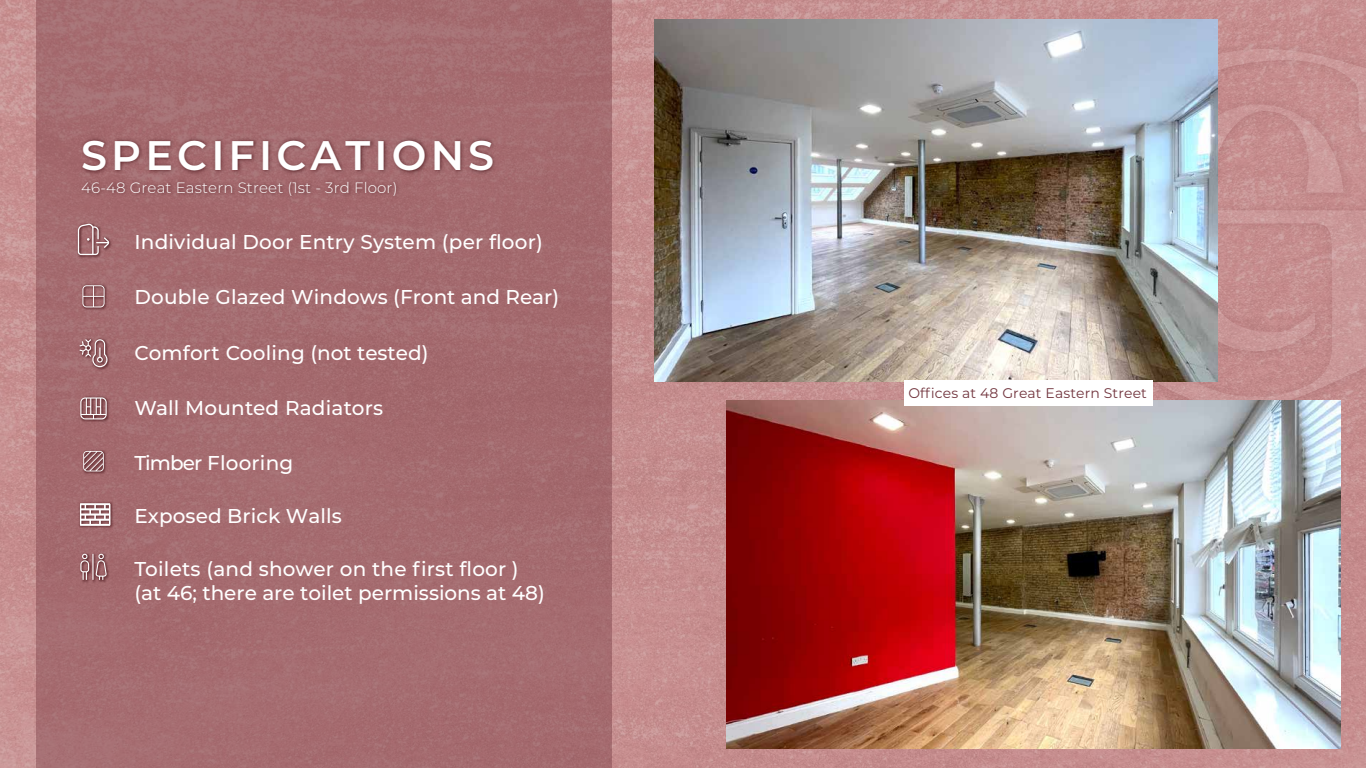
<style>
.page{position:relative;width:1366px;height:768px;background:#c49191}
.page>*{position:absolute;margin:0;border:0;box-sizing:border-box;transform-origin:0 0}
.t1{font:600 41.3px "Montserrat";letter-spacing:.1em;color:#fff}
.t2{font:500 20px/24px "Montserrat";letter-spacing:.005em;color:#fff}
.t3{font:300 15px "Montserrat";letter-spacing:.01em;color:#fff}
.t4{font:14px "Montserrat";letter-spacing:.01em;color:#72353e}
</style>
<div class="page">
<svg style="left:1152px;top:49px;width:214px;height:366px"></svg>
<div style="left:36px;top:0;width:575px;height:768px;background:#a56b70"></div>
<img style="left:75px;top:223px;width:39px;height:37px">
<svg style="left:78px;top:224px;width:31px;height:31px"></svg>
<img style="left:80px;top:284px;width:29px;height:26px">
<svg style="left:82px;top:285px;width:23px;height:22px"></svg>
<img style="left:77px;top:338px;width:33px;height:34px">
<svg style="left:80px;top:339px;width:27px;height:28px"></svg>
<img style="left:79px;top:396px;width:31px;height:26px">
<svg style="left:80px;top:397px;width:27px;height:22px"></svg>
<img style="left:82px;top:450px;width:25px;height:24px">
<svg style="left:83px;top:451px;width:21px;height:20px"></svg>
<img style="left:79px;top:553px;width:31px;height:30px">
<svg style="left:80px;top:554px;width:27px;height:26px"></svg>
<img style="left:655px;top:20px;width:562px;height:362px">
<img style="left:726px;top:400px;width:615px;height:348px">
<img style="left:79px;top:129px;width:423px;height:59px">
<img style="left:79px;top:175px;width:326px;height:30px">
<div style="left:904px;top:381px;width:248px;height:25px;background:#fff"></div>
<img style="left:78px;top:501px;width:36px;height:28px">
<svg style="left:80px;top:503px;width:30px;height:23px"></svg>
<h1 class="t1" style="left:81px;top:126px;width:414px">SPECIFICATIONS</h1>
<p class="t3" style="left:81px;top:177px;width:318px">46-48 Great Eastern Street (1st - 3rd Floor)</p>
<p class="t2" style="left:134px;top:229px;width:410px">Individual Door Entry System (per floor)</p>
<p class="t2" style="left:134px;top:284px;width:426px">Double Glazed Windows (Front and Rear)</p>
<p class="t2" style="left:134px;top:340px;width:296px">Comfort Cooling (not tested)</p>
<p class="t2" style="left:134px;top:395px;width:250px">Wall Mounted Radiators</p>
<p class="t2" style="left:134px;top:450px;width:161px">Timber Flooring</p>
<p class="t2" style="left:134px;top:503px;width:209px">Exposed Brick Walls</p>
<p class="t2" style="left:134px;top:556px;width:412px">Toilets (and shower on the first floor ) (at 46; there are toilet permissions at 48)</p>
<p class="t4" style="left:908px;top:384px;width:240px">Offices at 48 Great Eastern Street</p>
</div>
